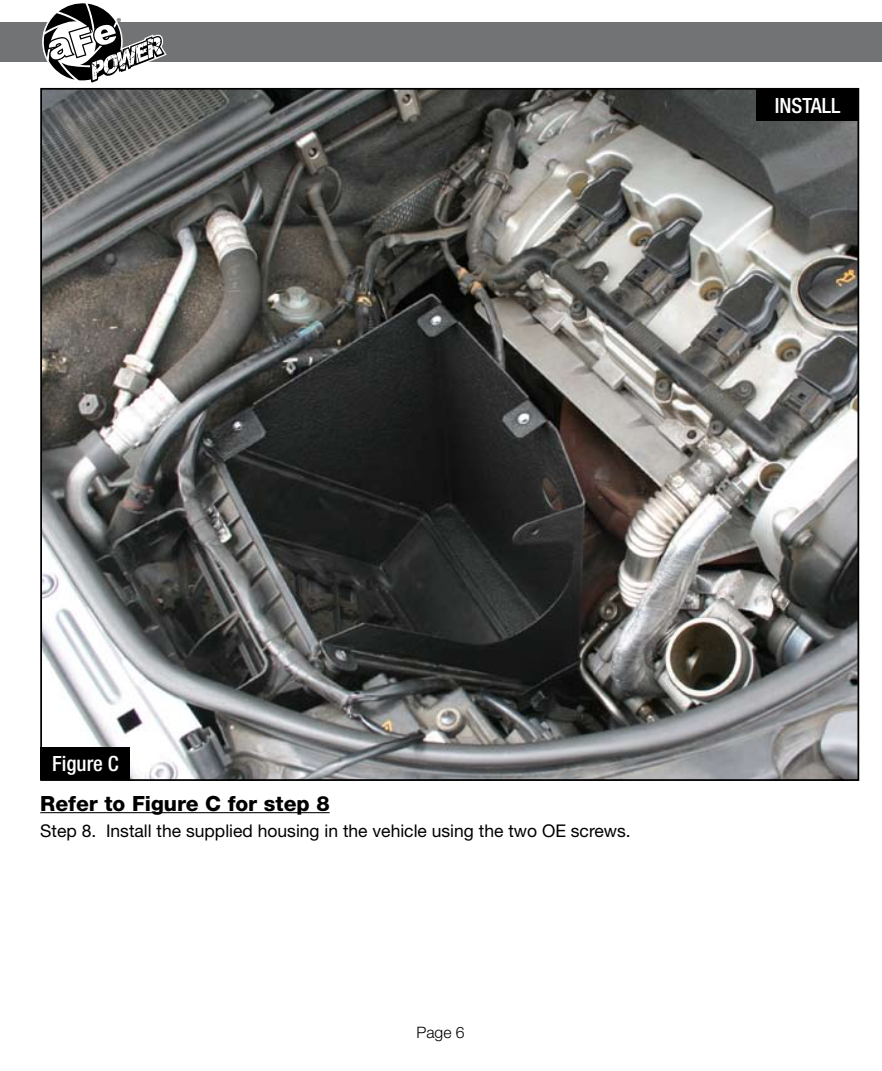
<style>
.page{position:relative;width:882px;height:1071px;background:#fff}
.page>*{position:absolute;margin:0;border:0;box-sizing:border-box;transform-origin:0 0}
.t1{font:800 21px "Helvetica Neue";color:#000}
.t2{font:500 condensed 21px "Helvetica Neue";color:#fff}
.t3{font:17.5px "Helvetica Neue";color:#000}
.t4{font:300 15.75px "Helvetica Neue";color:#000}
.t5{font:8.75px "Myriad";color:#000}
</style>
<div class="page">
<div style="left:0;top:23px;width:882px;height:39px;background:#717375"></div>
<svg style="left:43px;top:3px;width:124px;height:80px"></svg>
<img style="left:43px;top:91px;width:813px;height:687px">
<hr style="left:40px;top:812px;width:290px;height:1px;background:#000">
<div style="left:40px;top:747px;width:90px;height:33px;background:#000"></div>
<div style="left:756px;top:88px;width:103px;height:33px;background:#000"></div>
<p class="t5" style="left:117px;top:17px;width:6px">®</p>
<p class="t2" style="left:775px;top:93px;width:67px">INSTALL</p>
<p class="t2" style="left:52px;top:751px;width:68px">Figure C</p>
<p class="t1" style="left:40px;top:791px;width:291px">Refer to Figure C for step 8</p>
<p class="t3" style="left:40px;top:820px;width:592px">Step 8. Install the supplied housing in the vehicle using the two OE screws.</p>
<p class="t4" style="left:416px;top:1023px;width:50px">Page 6</p>
</div>
